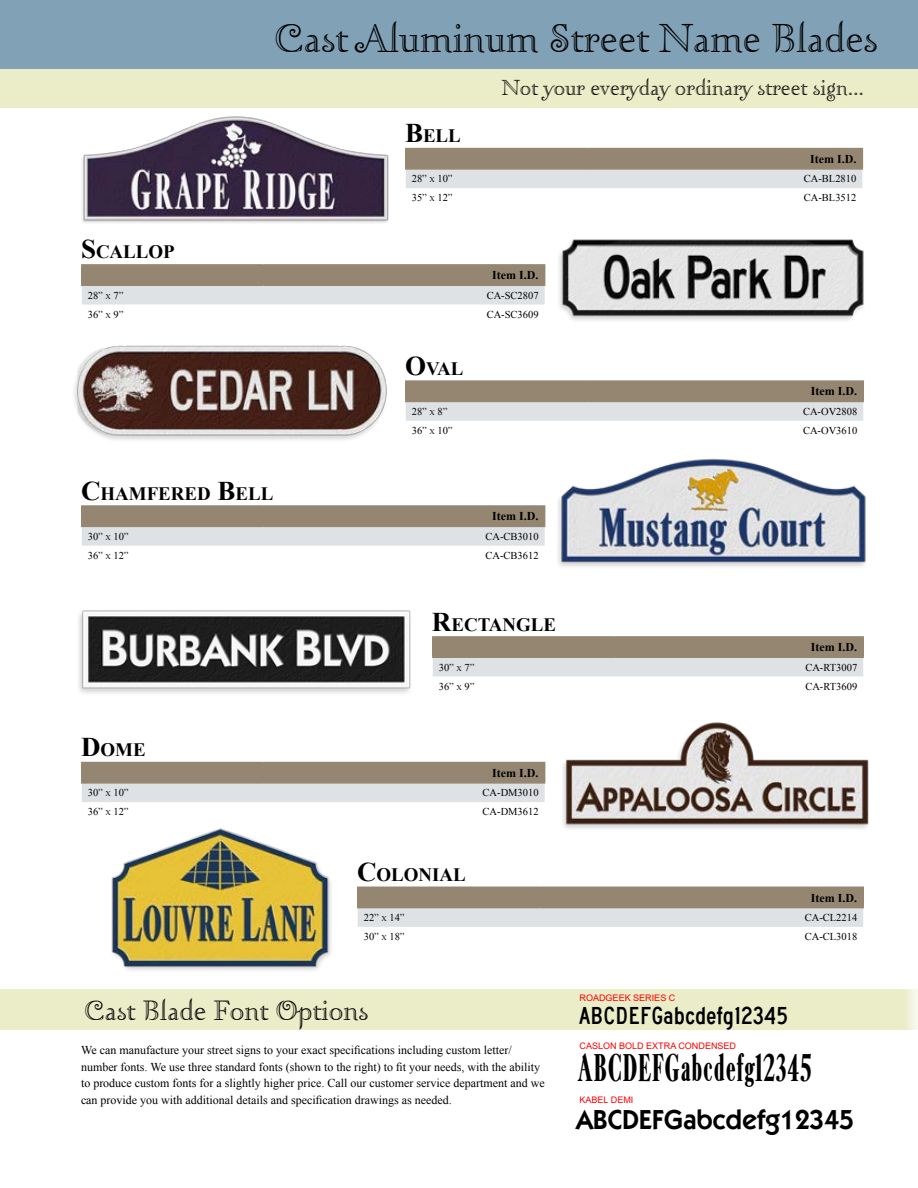
<style>
.page{position:relative;width:918px;height:1188px;background:#fff}
.page>*{position:absolute;margin:0;border:0;box-sizing:border-box;transform-origin:0 0}
.t1{font:39px "Zephyr Openface";color:#000}
.t2{font:700 extra-condensed 34.5px "Caslon FB";letter-spacing:.045em;color:#000;scale:.83 1}
.t3{font:600 27.6px "Kabel IT Cby BT";letter-spacing:.01em;color:#000;scale:.95 1}
.t4{font:27px "Zephyr Openface";color:#000}
.t5{font:25.35px "Roadgeek 2005 Series C";color:#000}
.t6{font:21px "Zephyr Openface";color:#000}
.t7{font:700 18.9px "Times New Roman";color:#000}
.t8{font:12px/16.5px "Times New Roman";color:#000}
.t9{font:700 12px "Times New Roman";color:#000}
.t10{font:10.5px "Times New Roman";color:#000}
.t11{font:9px "Arial";color:#f00}
.s1{font-size:27px}
.s2{font-size:7.35px}
</style>
<div class="page">
<div style="left:0;top:67px;width:918px;height:41px;background:#eaedc8"></div>
<div style="left:0;top:0;width:918px;height:69px;background:#80a1b6"></div>
<img style="left:82px;top:116px;width:327px;height:107px">
<hr style="left:405px;top:148px;width:183px;height:1px;background:#948671">
<hr style="left:588px;top:148px;width:275px;height:1px;background:#948671">
<svg style="left:405px;top:149px;width:458px;height:39px;background:#b7b2a8"></svg>
<hr style="left:588px;top:168px;width:275px;height:2px;background:#948671">
<img style="left:545px;top:239px;width:319px;height:82px">
<hr style="left:81px;top:264px;width:183px;height:2px;background:#948671">
<hr style="left:264px;top:264px;width:281px;height:2px;background:#948671">
<svg style="left:81px;top:265px;width:464px;height:40px;background:#b8b3aa"></svg>
<hr style="left:264px;top:284px;width:281px;height:2px;background:#948671">
<img style="left:74px;top:345px;width:313px;height:95px">
<hr style="left:405px;top:380px;width:183px;height:2px;background:#948671">
<hr style="left:588px;top:380px;width:276px;height:2px;background:#948671">
<svg style="left:405px;top:381px;width:459px;height:40px;background:#b7b2a8"></svg>
<hr style="left:588px;top:401px;width:276px;height:1px;background:#948671">
<img style="left:545px;top:458px;width:321px;height:109px">
<hr style="left:81px;top:505px;width:183px;height:2px;background:#948671">
<hr style="left:264px;top:505px;width:281px;height:2px;background:#948671">
<svg style="left:81px;top:506px;width:464px;height:40px;background:#b7b2a8"></svg>
<hr style="left:264px;top:526px;width:281px;height:1px;background:#948671">
<img style="left:79px;top:610px;width:332px;height:83px">
<hr style="left:432px;top:636px;width:183px;height:2px;background:#948671">
<hr style="left:615px;top:636px;width:249px;height:2px;background:#948671">
<svg style="left:432px;top:637px;width:432px;height:40px;background:#b8b2a9"></svg>
<hr style="left:615px;top:657px;width:249px;height:1px;background:#948671">
<img style="left:563px;top:722px;width:306px;height:107px">
<hr style="left:81px;top:762px;width:183px;height:1px;background:#948671">
<hr style="left:264px;top:762px;width:281px;height:1px;background:#948671">
<svg style="left:81px;top:763px;width:464px;height:39px;background:#b7b2a8"></svg>
<hr style="left:264px;top:782px;width:281px;height:2px;background:#948671">
<img style="left:111px;top:828px;width:220px;height:142px">
<svg style="left:357px;top:887px;width:507px;height:40px;background:#b7b1a8"></svg>
<hr style="left:540px;top:907px;width:324px;height:1px;background:#948671">
<div style="left:0;top:989px;width:918px;height:41px;background:#eaedc8"></div>
<h1 class="t1" style="left:274px;top:13px;width:605px">Cast Aluminum Street Name Blades</h1>
<h3 class="t7" style="left:405px;top:123px;width:57px"><span class="s1">B</span>ELL</h3>
<h3 class="t6" style="left:502px;top:74px;width:364px">Not your everyday ordinary street sign...</h3>
<p class="t9" style="left:810px;top:150px;width:48px">Item I.D.</p>
<h3 class="t7" style="left:81px;top:239px;width:94px"><span class="s1">S</span>CALLOP</h3>
<p class="t10" style="left:412px;top:172px;width:42px">28” <span class="s2">X</span> 10”</p>
<p class="t10" style="left:804px;top:172px;width:54px">CA-BL2810</p>
<p class="t10" style="left:412px;top:191px;width:42px">35” <span class="s2">X</span> 12”</p>
<p class="t10" style="left:804px;top:191px;width:54px">CA-BL3512</p>
<p class="t9" style="left:492px;top:267px;width:48px">Item I.D.</p>
<p class="t10" style="left:88px;top:288px;width:37px">28” <span class="s2">X</span> 7”</p>
<p class="t10" style="left:487px;top:288px;width:53px">CA-SC2807</p>
<p class="t10" style="left:88px;top:307px;width:37px">36” <span class="s2">X</span> 9”</p>
<p class="t10" style="left:487px;top:307px;width:53px">CA-SC3609</p>
<h3 class="t7" style="left:405px;top:355px;width:60px"><span class="s1">O</span>VAL</h3>
<p class="t9" style="left:811px;top:383px;width:48px">Item I.D.</p>
<h3 class="t7" style="left:81px;top:480px;width:194px"><span class="s1">C</span>HAMFERED <span class="s1">B</span>ELL</h3>
<p class="t10" style="left:412px;top:404px;width:37px">28” <span class="s2">X</span> 8”</p>
<p class="t10" style="left:803px;top:404px;width:56px">CA-OV2808</p>
<p class="t10" style="left:412px;top:423px;width:42px">36” <span class="s2">X</span> 10”</p>
<p class="t10" style="left:803px;top:423px;width:56px">CA-OV3610</p>
<p class="t9" style="left:492px;top:508px;width:48px">Item I.D.</p>
<p class="t10" style="left:88px;top:529px;width:42px">30” <span class="s2">X</span> 10”</p>
<p class="t10" style="left:486px;top:529px;width:55px">CA-CB3010</p>
<p class="t10" style="left:88px;top:548px;width:42px">36” <span class="s2">X</span> 12”</p>
<p class="t10" style="left:486px;top:548px;width:55px">CA-CB3612</p>
<h3 class="t7" style="left:432px;top:611px;width:126px"><span class="s1">R</span>ECTANGLE</h3>
<p class="t9" style="left:811px;top:639px;width:48px">Item I.D.</p>
<h3 class="t7" style="left:81px;top:737px;width:66px"><span class="s1">D</span>OME</h3>
<p class="t10" style="left:439px;top:660px;width:37px">30” <span class="s2">X</span> 7”</p>
<p class="t10" style="left:805px;top:660px;width:53px">CA-RT3007</p>
<p class="t10" style="left:439px;top:679px;width:37px">36” <span class="s2">X</span> 9”</p>
<p class="t10" style="left:805px;top:679px;width:53px">CA-RT3609</p>
<p class="t9" style="left:492px;top:764px;width:48px">Item I.D.</p>
<p class="t10" style="left:88px;top:786px;width:42px">30” <span class="s2">X</span> 10”</p>
<p class="t10" style="left:483px;top:786px;width:57px">CA-DM3010</p>
<p class="t10" style="left:88px;top:805px;width:42px">36” <span class="s2">X</span> 12”</p>
<p class="t10" style="left:483px;top:805px;width:57px">CA-DM3612</p>
<h3 class="t7" style="left:357px;top:861px;width:110px"><span class="s1">C</span>OLONIAL</h3>
<p class="t9" style="left:811px;top:889px;width:48px">Item I.D.</p>
<p class="t10" style="left:364px;top:910px;width:42px">22” <span class="s2">X</span> 14”</p>
<p class="t10" style="left:805px;top:910px;width:54px">CA-CL2214</p>
<p class="t10" style="left:364px;top:930px;width:42px">30” <span class="s2">X</span> 18”</p>
<p class="t10" style="left:805px;top:930px;width:54px">CA-CL3018</p>
<h3 class="t4" style="left:84px;top:994px;width:285px">Cast Blade Font Options</h3>
<p class="t8" style="left:81px;top:1042px;width:465px">We can manufacture your street signs to your exact specifications including custom letter/ number fonts. We use three standard fonts (shown to the right) to fit your needs, with the ability to produce custom fonts for a slightly higher price. Call our customer service department and we can provide you with additional details and specification drawings as needed.</p>
<p class="t11" style="left:580px;top:993px;width:97px">ROADGEEK SERIES C</p>
<h3 class="t5" style="left:579px;top:999px;width:211px">ABCDEFGabcdefg12345</h3>
<h2 class="t2" style="left:578px;top:1047px;width:283px">ABCDEFGabcdefg12345</h2>
<h3 class="t3" style="left:576px;top:1103px;width:294px">ABCDEFGabcdefg12345</h3>
<p class="t11" style="left:580px;top:1041px;width:158px">CASLON BOLD EXTRA CONDENSED</p>
<p class="t11" style="left:580px;top:1095px;width:55px">KABEL DEMI</p>
</div>
